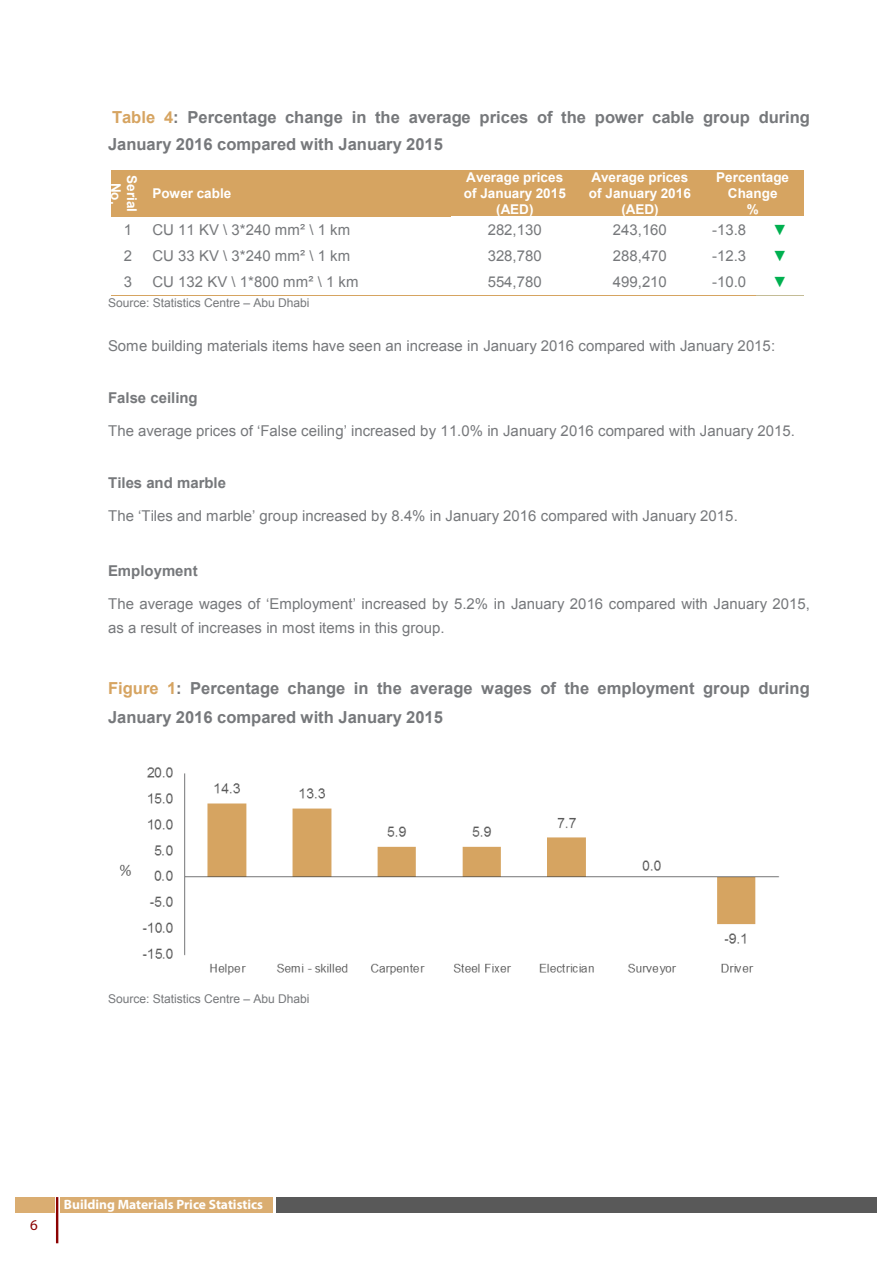
<style>
.page{position:relative;width:893px;height:1263px;background:#fff}
.page>*{position:absolute;margin:0;border:0;box-sizing:border-box;transform-origin:0 0}
.t1{font:700 16.5px/26.7px "Arial";color:#76787b}
.t2{font:15px/24.2px "Arial";color:#76787b}
.t3{font:15px "Arial";color:#76787b}
.t4{font:700 15px "Arial";color:#76787b}
.t5{font:15px "Arial";color:#00b050}
.t6{font:15px "Myriad Pro";color:#8b0202}
.t7{font:700 13.5px/15.6px "Arial";color:#fff;text-align:center}
.t8{font:700 13.5px "Myriad Pro";color:#fff}
.t9{font:12px "Arial";letter-spacing:-.005em;color:#76787b}
.s1{color:#d6a461}
.s2{font-style:inherit}
</style>
<div class="page">
<div style="left:15px;top:1197px;width:40px;height:16px;background:#daad71"></div>
<div style="left:60px;top:1197px;width:212px;height:16px;background:#daad71"></div>
<div style="left:276px;top:1197px;width:601px;height:16px;background:#595959"></div>
<hr style="left:56px;top:1197px;width:2px;height:46px;background:#8b0202">
<div style="left:702px;top:170px;width:8px;height:47px;background:#d6a461"></div>
<div style="left:795px;top:170px;width:8px;height:47px;background:#d6a461"></div>
<div style="left:710px;top:170px;width:85px;height:16px;background:#d6a461"></div>
<div style="left:710px;top:186px;width:85px;height:15px;background:#d6a461"></div>
<div style="left:710px;top:201px;width:85px;height:16px;background:#d6a461"></div>
<div style="left:578px;top:170px;width:8px;height:47px;background:#d6a461"></div>
<div style="left:694px;top:170px;width:8px;height:47px;background:#d6a461"></div>
<div style="left:586px;top:170px;width:108px;height:16px;background:#d6a461"></div>
<div style="left:586px;top:186px;width:108px;height:15px;background:#d6a461"></div>
<div style="left:586px;top:201px;width:108px;height:16px;background:#d6a461"></div>
<div style="left:452px;top:170px;width:8px;height:47px;background:#d6a461"></div>
<div style="left:570px;top:170px;width:8px;height:47px;background:#d6a461"></div>
<div style="left:460px;top:170px;width:110px;height:16px;background:#d6a461"></div>
<div style="left:460px;top:186px;width:110px;height:15px;background:#d6a461"></div>
<div style="left:460px;top:201px;width:110px;height:16px;background:#d6a461"></div>
<div style="left:144px;top:170px;width:308px;height:16px;background:#d6a461"></div>
<div style="left:144px;top:186px;width:8px;height:15px;background:#d6a461"></div>
<div style="left:444px;top:186px;width:8px;height:15px;background:#d6a461"></div>
<div style="left:144px;top:201px;width:308px;height:16px;background:#d6a461"></div>
<div style="left:152px;top:186px;width:292px;height:15px;background:#d6a461"></div>
<hr style="left:140px;top:170px;width:4px;height:47px;background:#d6a461">
<div style="left:124px;top:170px;width:16px;height:47px;background:#d6a461"></div>
<div style="left:111px;top:170px;width:13px;height:47px;background:#d6a461"></div>
<hr style="left:111px;top:295px;width:33px;height:1px;background:#d6a461">
<hr style="left:145px;top:295px;width:307px;height:1px;background:#d6a461">
<hr style="left:453px;top:295px;width:125px;height:1px;background:#d6a461">
<hr style="left:579px;top:295px;width:123px;height:1px;background:#d6a461">
<hr style="left:703px;top:295px;width:53px;height:1px;background:#d6a461">
<hr style="left:757px;top:295px;width:46px;height:1px;background:#c4bc96">
<img style="left:119px;top:767px;width:661px;height:208px">
<p class="t1" style="left:108px;top:105px;width:703px"><span class="s1">Table 4</span>: Percentage change in the average prices of the power cable group during<br>January 2016 compared with January 2015</p>
<p class="t7" style="left:716px;top:170px;width:74px">Percentage<br>Change<br>%</p>
<p class="t7" style="left:464px;top:170px;width:104px">Average prices of January 2015 (AED)</p>
<p class="t7" style="left:589px;top:170px;width:103px">Average prices of January 2016 (AED)</p>
<p class="t7" style="left:139px;top:175px;width:38px;rotate:90deg">Serial<br>No.</p>
<p class="t2" style="left:124px;top:218px;width:10px">1</p>
<p class="t2" style="left:153px;top:218px;width:199px">CU 11 KV \ 3*240 mm² \ 1 km</p>
<p class="t2" style="left:488px;top:218px;width:55px">282,130</p>
<p class="t2" style="left:613px;top:218px;width:55px">243,160</p>
<p class="t2" style="left:712px;top:218px;width:36px">-13.8</p>
<p class="t5" style="left:772px;top:219px;width:16px">▼</p>
<p class="t2" style="left:124px;top:243px;width:10px">2</p>
<p class="t2" style="left:153px;top:243px;width:199px">CU 33 KV \ 3*240 mm² \ 1 km</p>
<p class="t2" style="left:488px;top:243px;width:55px">328,780</p>
<p class="t2" style="left:613px;top:243px;width:55px">288,470</p>
<p class="t2" style="left:712px;top:243px;width:36px">-12.3</p>
<p class="t5" style="left:772px;top:245px;width:16px">▼</p>
<p class="t2" style="left:124px;top:270px;width:10px">3</p>
<p class="t2" style="left:153px;top:270px;width:207px">CU 132 KV \ 1*800 mm² \ 1 km</p>
<p class="t2" style="left:488px;top:270px;width:55px">554,780</p>
<p class="t2" style="left:613px;top:270px;width:55px">499,210</p>
<p class="t2" style="left:712px;top:270px;width:36px">-10.0</p>
<p class="t5" style="left:772px;top:271px;width:16px">▼</p>
<p class="t9" style="left:108px;top:295px;width:203px">Source: Statistics Centre <span class="s2">–</span> Abu Dhabi</p>
<p class="t2" style="left:108px;top:334px;width:669px">Some building materials items have seen an increase in January 2016 compared with January 2015:</p>
<p class="t4" style="left:108px;top:388px;width:91px">False ceiling</p>
<p class="t3" style="left:108px;top:420px;width:688px">The average prices of ‘False ceiling’ increased by <span class="s2">11.0% in January 2016 compared with January 2015.</span></p>
<p class="t4" style="left:108px;top:473px;width:120px">Tiles and marble</p>
<p class="t2" style="left:108px;top:504px;width:631px"><span class="s2">The ‘Tiles and marble’ group increased by</span> 8.4% in January 2016 compared with January 2015.</p>
<p class="t7" style="left:152px;top:186px;width:80px">Power cable</p>
<p class="t4" style="left:108px;top:560px;width:91px">Employment</p>
<p class="t2" style="left:108px;top:592px;width:703px"><span class="s2">The average wages of ‘Employment’ increased by</span> 5.2% in January 2016 compared with January 2015, as a result of increases in most items in this group.</p>
<p class="t1" style="left:108px;top:675px;width:703px;line-height:28.5px"><span class="s1">Figure 1</span>: Percentage change in the average wages of the employment group during<br>January 2016 compared with January 2015</p>
<p class="t9" style="left:108px;top:990px;width:203px">Source: Statistics Centre <span class="s2">–</span> Abu Dhabi</p>
<p class="t6" style="left:30px;top:1216px;width:9px">6</p>
<p class="t8" style="left:64px;top:1195px;width:201px">Building Materials Price Statistics</p>
</div>
